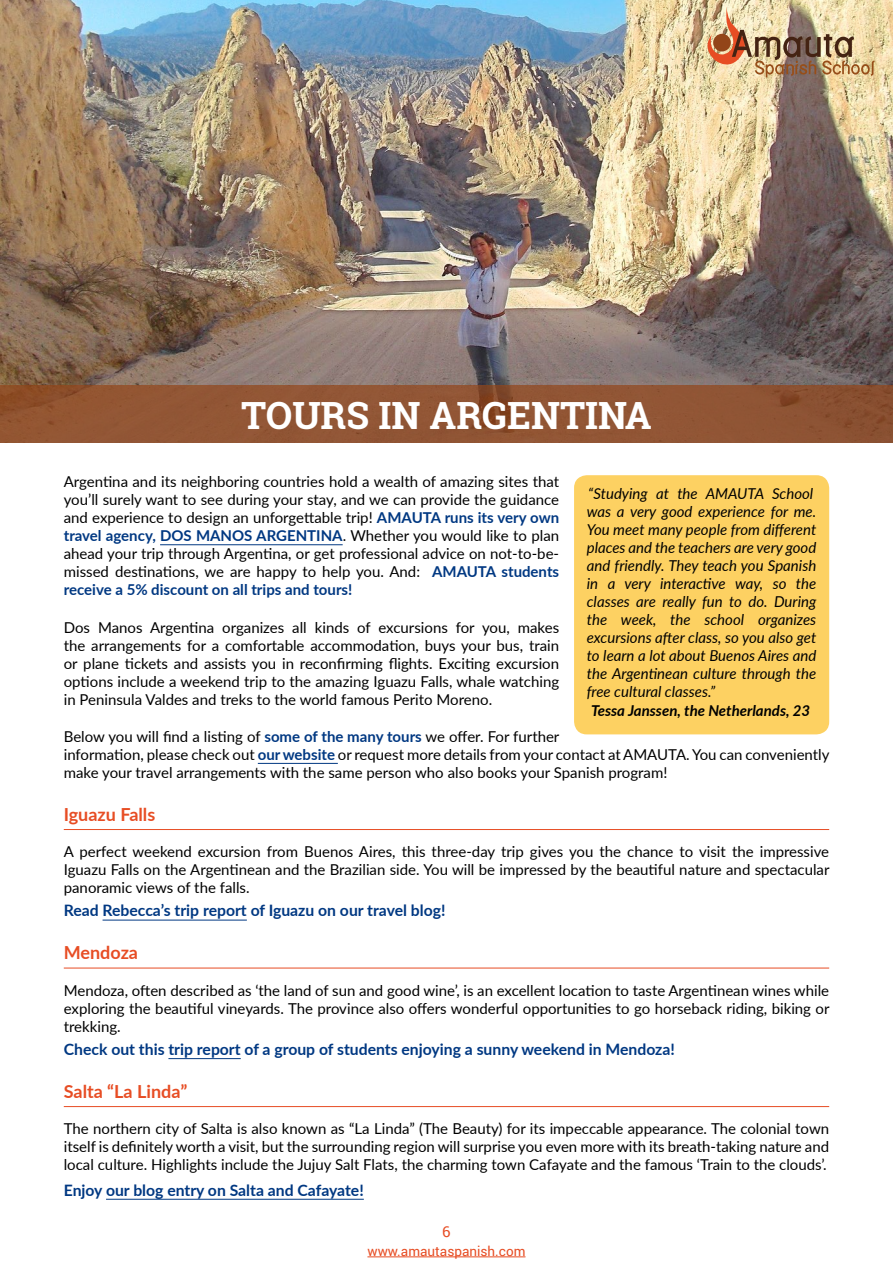
<style>
.page{position:relative;width:893px;height:1263px;background:#fff}
.page>*{position:absolute;margin:0;border:0;box-sizing:border-box;transform-origin:0 0}
.t1{font:700 37.5px "Roboto Slab";color:#fff}
.t2{font:700 18px "Lato";color:#e74d24}
.t3{font:700 15.75px "Lato";color:#003882}
.t4{font:15px/18px "Lato";color:#000;text-align:justify}
.t5{font:italic 15px/18px "Lato";color:#000}
.t6{font:italic 700 15px "Lato";color:#000}
.t7{font:15px "Roboto";color:#e74d24}
.t8{font:13.5px "Roboto";color:#e74d24}
.s1{font-weight:700;color:#003882}
</style>
<div class="page">
<hr style="left:367px;top:1256px;width:158px;height:1px;background:#e74d24">
<hr style="left:160px;top:544px;width:183px;height:1px;background:#003882">
<hr style="left:258px;top:763px;width:80px;height:1px;background:#003882">
<hr style="left:64px;top:829px;width:765px;height:1px;background:#e74d24">
<hr style="left:103px;top:920px;width:144px;height:1px;background:#003882">
<hr style="left:64px;top:968px;width:765px;height:1px;background:#e74d24">
<hr style="left:168px;top:1058px;width:73px;height:1px;background:#003882">
<hr style="left:64px;top:1106px;width:765px;height:1px;background:#e74d24">
<hr style="left:106px;top:1199px;width:258px;height:1px;background:#003882">
<img style="left:0;top:0;width:893px;height:385px">
<svg style="left:0;top:385px;width:893px;height:58px;background:#8f5333"></svg>
<div style="left:574px;top:475px;width:255px;height:259px;background:#fdd162;border-radius:13px"></div>
<img style="left:699px;top:7px;width:176px;height:70px">
<h1 class="t1" style="left:241px;top:390px;width:412px">TOURS IN ARGENTINA</h1>
<p class="t4" style="left:64px;top:472px;width:497px">Argentina and its neighboring countries hold a wealth of amazing sites that you’ll surely want to see during your stay, and we can provide the guidance and experience to design an unforgettable trip! <span class="s1">AMAUTA runs its very own travel agency, DOS MANOS ARGENTINA</span>. Whether you would like to plan ahead your trip through Argentina, or get professional advice on not-to-be&shy;missed destinations, we are happy to help you. And: <span class="s1">AMAUTA students receive a 5% discount on all trips and tours!</span></p>
<p class="t4" style="left:64px;top:617px;width:497px">Dos Manos Argentina organizes all kinds of excursions for you, makes the arrangements for a comfortable accommodation, buys your bus, train or plane tickets and assists you in reconfirming flights. Exciting excursion options include a weekend trip to the amazing Iguazu Falls, whale watching in Peninsula Valdes and treks to the world famous Perito Moreno.</p>
<p class="t4" style="left:64px;top:727px;width:767px;text-align:left">Below you will find a listing of <span class="s1">some of the many tours</span> we offer. For further<br>information, please check out <span class="s1">our website</span> or request more details from your contact at AMAUTA. You can conveniently make your travel arrangements with the same person who also books your Spanish program!</p>
<p class="t2" style="left:64px;top:801px;width:93px">Iguazu Falls</p>
<p class="t4" style="left:64px;top:842px;width:767px">A perfect weekend excursion from Buenos Aires, this three-day trip gives you the chance to visit the impressive Iguazu Falls on the Argentinean and the Brazilian side. You will be impressed by the beautiful nature and spectacular panoramic views of the falls.</p>
<p class="t3" style="left:64px;top:899px;width:383px">Read Rebecca’s trip report of Iguazu on our travel blog!</p>
<p class="t2" style="left:64px;top:939px;width:76px">Mendoza</p>
<p class="t4" style="left:64px;top:981px;width:767px">Mendoza, often described as ‘the land of sun and good wine’, is an excellent location to taste Argentinean wines while exploring the beautiful vineyards. The province also offers wonderful opportunities to go horseback riding, biking or trekking.</p>
<p class="t3" style="left:64px;top:1038px;width:613px">Check out this trip report of a group of students enjoying a sunny weekend in Mendoza!</p>
<p class="t2" style="left:64px;top:1078px;width:125px">Salta “La Linda”</p>
<p class="t4" style="left:64px;top:1119px;width:767px">The northern city of Salta is also known as “La Linda” (The Beauty) for its impeccable appearance. The colonial town itself is definitely worth a visit, but the surrounding region will surprise you even more with its breath-taking nature and local culture. Highlights include the Jujuy Salt Flats, the charming town Cafayate and the famous ‘Train to the clouds’.</p>
<p class="t3" style="left:64px;top:1178px;width:301px">Enjoy our blog entry on Salta and Cafayate!</p>
<p class="t5" style="left:587px;top:484px;width:231px">“Studying at the AMAUTA School was a very good experience for me.<br>You meet many people from different places and the teachers are very good and friendly. They teach you Spanish in a very interactive way, so the classes are really fun to do. During the week, the school organizes excursions after class, so you also get to learn a lot about Buenos Aires and the Argentinean culture through the free cultural classes.”</p>
<p class="t6" style="left:591px;top:699px;width:221px">Tessa Janssen, the Netherlands, 23</p>
<p class="t7" style="left:442px;top:1221px;width:10px">6</p>
<p class="t8" style="left:367px;top:1241px;width:160px">www.amautaspanish.com</p>
</div>
